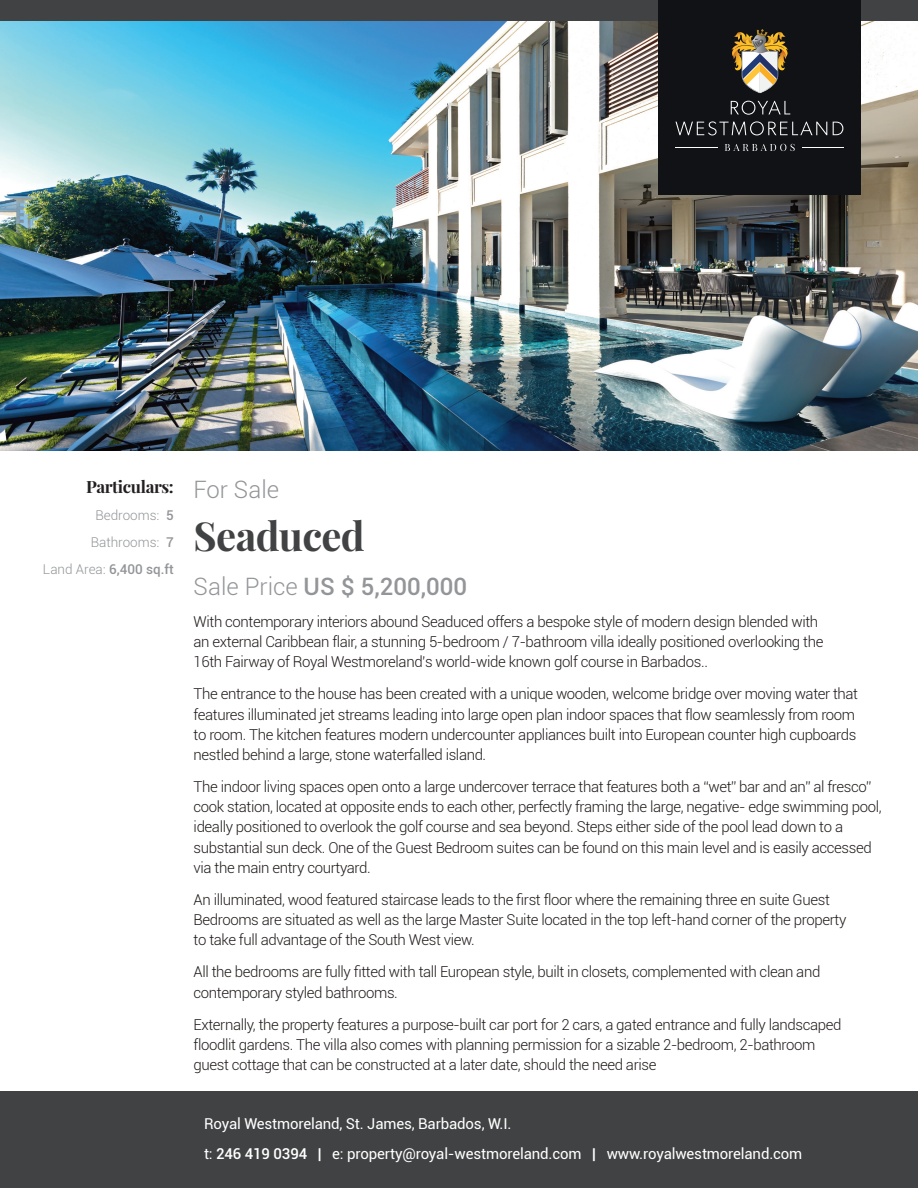
<style>
.page{position:relative;width:918px;height:1188px;background:#fff}
.page>*{position:absolute;margin:0;border:0;box-sizing:border-box;transform-origin:0 0}
.t1{font:700 39px "Playfair Display";letter-spacing:-.02em;color:#414243}
.t2{font:500 24px "Roboto";color:#939598}
.t3{font:300 24px "Roboto";color:#939598}
.t4{font:700 16.5px "Playfair Display";letter-spacing:-.025em;color:#231f20}
.t5{font:300 15px/20.2px "Roboto";letter-spacing:-.025em;color:#1f1a19}
.t6{font:15px "Roboto";letter-spacing:-.01em;color:#fff}
.t7{font:300 13.5px "Roboto";color:#939598}
.t8{font:500 13.5px "Roboto";color:#939598}
.s1{font-weight:500}
.s2{font-weight:300}
.s3{font-weight:700}
</style>
<div class="page">
<div style="left:0;top:0;width:918px;height:21px;background:#414243"></div>
<div style="left:0;top:1092px;width:918px;height:96px;background:#414243"></div>
<img style="left:0;top:21px;width:918px;height:430px">
<div style="left:658px;top:0;width:203px;height:195px;background:#101216"></div>
<svg style="left:731px;top:101px;width:59px;height:14px"></svg>
<svg style="left:676px;top:121px;width:151px;height:14px"></svg>
<svg style="left:833px;top:122px;width:10px;height:13px"></svg>
<svg style="left:725px;top:144px;width:70px;height:7px"></svg>
<hr style="left:802px;top:147px;width:41px;height:1px;background:#fff">
<hr style="left:676px;top:147px;width:42px;height:1px;background:#fff">
<svg style="left:732px;top:29px;width:56px;height:64px"></svg>
<p class="t4" style="left:86px;top:478px;width:89px">Particulars:</p>
<p class="t7" style="left:96px;top:508px;width:80px">Bedrooms: <span class="s1">5</span></p>
<p class="t7" style="left:91px;top:535px;width:84px">Bathrooms: <span class="s1">7</span></p>
<p class="t8" style="left:43px;top:562px;width:132px"><span class="s2">Land Area:</span> 6,400 sq.ft</p>
<p class="t3" style="left:194px;top:476px;width:87px">For Sale</p>
<p class="t1" style="left:194px;top:515px;width:173px">Seaduced</p>
<p class="t2" style="left:194px;top:573px;width:275px"><span class="s2">Sale Price</span> US $ 5,200,000</p>
<p class="t5" style="left:194px;top:612px;width:631px">With contemporary interiors abound Seaduced offers a bespoke style of modern design blended with an external Caribbean flair, a stunning 5-bedroom / 7-bathroom villa ideally positioned overlooking the<br>16th Fairway of Royal Westmoreland’s world-wide known golf course in Barbados..</p>
<p class="t5" style="left:194px;top:684px;width:666px">The entrance to the house has been created with a unique wooden, welcome bridge over moving water that features illuminated jet streams leading into large open plan indoor spaces that flow seamlessly from room to room. The kitchen features modern undercounter appliances built into European counter high cupboards nestled behind a large, stone waterfalled island.</p>
<p class="t5" style="left:194px;top:777px;width:689px">The indoor living spaces open onto a large undercover terrace that features both a “wet” bar and an” al fresco” cook station, located at opposite ends to each other, perfectly framing the large, negative- edge swimming pool, ideally positioned to overlook the golf course and sea beyond. Steps either side of the pool lead down to a substantial sun deck. One of the Guest Bedroom suites can be found on this main level and is easily accessed via the main entry courtyard.</p>
<p class="t5" style="left:194px;top:890px;width:654px">An illuminated, wood featured staircase leads to the first floor where the remaining three en suite Guest<br>Bedrooms are situated as well as the large Master Suite located in the top left-hand corner of the property to take full advantage of the South West view.</p>
<p class="t5" style="left:194px;top:962px;width:628px">All the bedrooms are fully fitted with tall European style, built in closets, complemented with clean and contemporary styled bathrooms.</p>
<p class="t5" style="left:194px;top:1014px;width:649px">Externally, the property features a purpose-built car port for 2 cars, a gated entrance and fully landscaped floodlit gardens. The villa also comes with planning permission for a sizable 2-bedroom, 2-bathroom guest cottage that can be constructed at a later date, should the need arise</p>
<p class="t6" style="left:204px;top:1115px;width:309px">Royal Westmoreland, St. James, Barbados, W.I.</p>
<p class="t6" style="left:204px;top:1145px;width:600px">t: <span class="s1">246 419 0394</span> <span class="s3">|</span> e: property@royal-westmoreland.com <span class="s3">|</span> www.royalwestmoreland.com</p>
</div>
